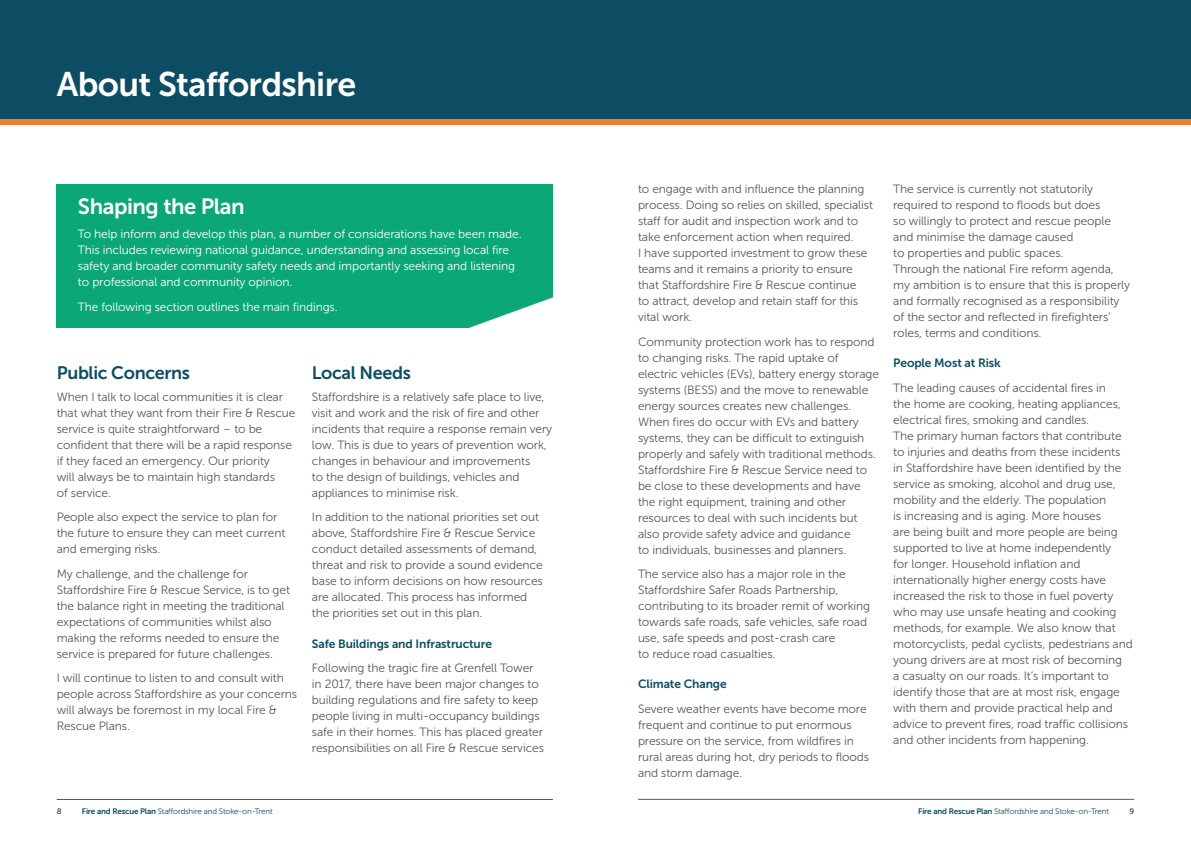
<style>
.page{position:relative;width:1191px;height:842px;background:#fff}
.page>*{position:absolute;margin:0;border:0;box-sizing:border-box;transform-origin:0 0}
.t1{font:34px "Museo Sans 700";letter-spacing:-.02em;color:#fff}
.t2{font:22px "Museo Sans 700";letter-spacing:-.02em;color:#fff}
.t3{font:18px "Museo Sans 700";letter-spacing:-.02em;color:#0d4d63}
.t4{font:12px/16px "Museo Sans 300";letter-spacing:-.01em;color:#575756}
.t5{font:12px/16px "Museo Sans 300";letter-spacing:-.01em;color:#fff}
.t6{font:12px "Museo Sans 700";letter-spacing:-.01em;color:#0d4d63}
.t7{font:8px "Museo Sans 300";letter-spacing:-.02em;color:#0d4d63}
.t8{font:8px "Museo Sans 700";color:#575756}
.s1{font-family:"Museo Sans 700"}
</style>
<div class="page">
<div style="left:57px;top:184px;width:496px;height:144px;background:#0ca777"></div>
<div style="left:0;top:0;width:1191px;height:125px;background:#0d4d63"></div>
<div style="left:0;top:119px;width:1191px;height:6px;background:#f07e31"></div>
<svg style="left:469px;top:297px;width:84px;height:31px"></svg>
<hr style="left:638px;top:799px;width:496px;height:1px;background:#575756">
<hr style="left:57px;top:799px;width:496px;height:1px;background:#575756">
<h1 class="t1" style="left:57px;top:66px;width:301px">About Staffordshire</h1>
<h2 class="t2" style="left:78px;top:194px;width:168px">Shaping the Plan</h2>
<p class="t5" style="left:78px;top:226px;width:445px">To help inform and develop this plan, a number of considerations have been made.<br>This includes reviewing national guidance, understanding and assessing local fire safety and broader community safety needs and importantly seeking and listening to professional and community opinion.</p>
<p class="t5" style="left:78px;top:298px;width:261px">The following section outlines the main findings.</p>
<h3 class="t3" style="left:57px;top:363px;width:135px">Public Concerns</h3>
<p class="t4" style="left:57px;top:389px;width:240px">When I talk to local communities it is clear that what they want from their Fire &amp; Rescue service is quite straightforward – to be confident that there will be a rapid response if they faced an emergency. Our priority<br>will always be to maintain high standards<br>of service.</p>
<p class="t4" style="left:57px;top:509px;width:230px">People also expect the service to plan for the future to ensure they can meet current and emerging risks.</p>
<p class="t4" style="left:57px;top:566px;width:235px">My challenge, and the challenge for Staffordshire Fire &amp; Rescue Service, is to get the balance right in meeting the traditional expectations of communities whilst also making the reforms needed to ensure the service is prepared for future challenges.</p>
<p class="t4" style="left:57px;top:670px;width:242px">I will continue to listen to and consult with people across Staffordshire as your concerns will always be foremost in my local Fire &amp; Rescue Plans.</p>
<h3 class="t3" style="left:312px;top:363px;width:101px">Local Needs</h3>
<p class="t4" style="left:312px;top:389px;width:242px">Staffordshire is a relatively safe place to live, visit and work and the risk of fire and other incidents that require a response remain very low. This is due to years of prevention work, changes in behaviour and improvements<br>to the design of buildings, vehicles and appliances to minimise risk.</p>
<p class="t4" style="left:312px;top:509px;width:232px">In addition to the national priorities set out above, Staffordshire Fire &amp; Rescue Service conduct detailed assessments of demand, threat and risk to provide a sound evidence base to inform decisions on how resources are allocated. This process has informed the priorities set out in this plan.</p>
<p class="t6" style="left:312px;top:637px;width:182px">Safe Buildings and Infrastructure</p>
<p class="t4" style="left:312px;top:660px;width:233px">Following the tragic fire at Grenfell Tower in 2017, there have been major changes to building regulations and fire safety to keep people living in multi-occupancy buildings safe in their homes. This has placed greater responsibilities on all Fire &amp; Rescue services</p>
<p class="t4" style="left:638px;top:181px;width:236px">to engage with and influence the planning process. Doing so relies on skilled, specialist staff for audit and inspection work and to take enforcement action when required.<br>I have supported investment to grow these teams and it remains a priority to ensure that Staffordshire Fire &amp; Rescue continue<br>to attract, develop and retain staff for this vital work.</p>
<p class="t4" style="left:638px;top:334px;width:242px">Community protection work has to respond to changing risks. The rapid uptake of electric vehicles (EVs), battery energy storage systems (BESS) and the move to renewable energy sources creates new challenges.<br>When fires do occur with EVs and battery systems, they can be difficult to extinguish properly and safely with traditional methods.<br>Staffordshire Fire &amp; Rescue Service need to be close to these developments and have the right equipment, training and other resources to deal with such incidents but also provide safety advice and guidance<br>to individuals, businesses and planners.</p>
<p class="t4" style="left:638px;top:566px;width:234px">The service also has a major role in the Staffordshire Safer Roads Partnership, contributing to its broader remit of working towards safe roads, safe vehicles, safe road use, safe speeds and post-crash care<br>to reduce road casualties.</p>
<p class="t6" style="left:638px;top:677px;width:90px">Climate Change</p>
<p class="t4" style="left:638px;top:701px;width:233px">Severe weather events have become more frequent and continue to put enormous pressure on the service, from wildfires in rural areas during hot, dry periods to floods and storm damage.</p>
<p class="t4" style="left:893px;top:181px;width:238px">The service is currently not statutorily required to respond to floods but does<br>so willingly to protect and rescue people and minimise the damage caused<br>to properties and public spaces.<br>Through the national Fire reform agenda, my ambition is to ensure that this is properly and formally recognised as a responsibility of the sector and reflected in firefighters’ roles, terms and conditions.</p>
<p class="t6" style="left:893px;top:356px;width:109px">People Most at Risk</p>
<p class="t4" style="left:893px;top:380px;width:241px">The leading causes of accidental fires in<br>the home are cooking, heating appliances, electrical fires, smoking and candles.<br>The primary human factors that contribute to injuries and deaths from these incidents in Staffordshire have been identified by the service as smoking, alcohol and drug use, mobility and the elderly. The population<br>is increasing and is aging. More houses<br>are being built and more people are being supported to live at home independently<br>for longer. Household inflation and internationally higher energy costs have increased the risk to those in fuel poverty who may use unsafe heating and cooking methods, for example. We also know that motorcyclists, pedal cyclists, pedestrians and young drivers are at most risk of becoming<br>a casualty on our roads. It’s important to identify those that are at most risk, engage with them and provide practical help and advice to prevent fires, road traffic collisions and other incidents from happening.</p>
<p class="t8" style="left:57px;top:807px;width:6px">8</p>
<p class="t7" style="left:82px;top:807px;width:192px"><span class="s1">Fire and Rescue Plan</span> Staffordshire and Stoke-on-Trent</p>
<p class="t7" style="left:918px;top:807px;width:192px"><span class="s1">Fire and Rescue Plan</span> Staffordshire and Stoke-on-Trent</p>
<p class="t8" style="left:1129px;top:807px;width:6px">9</p>
</div>
